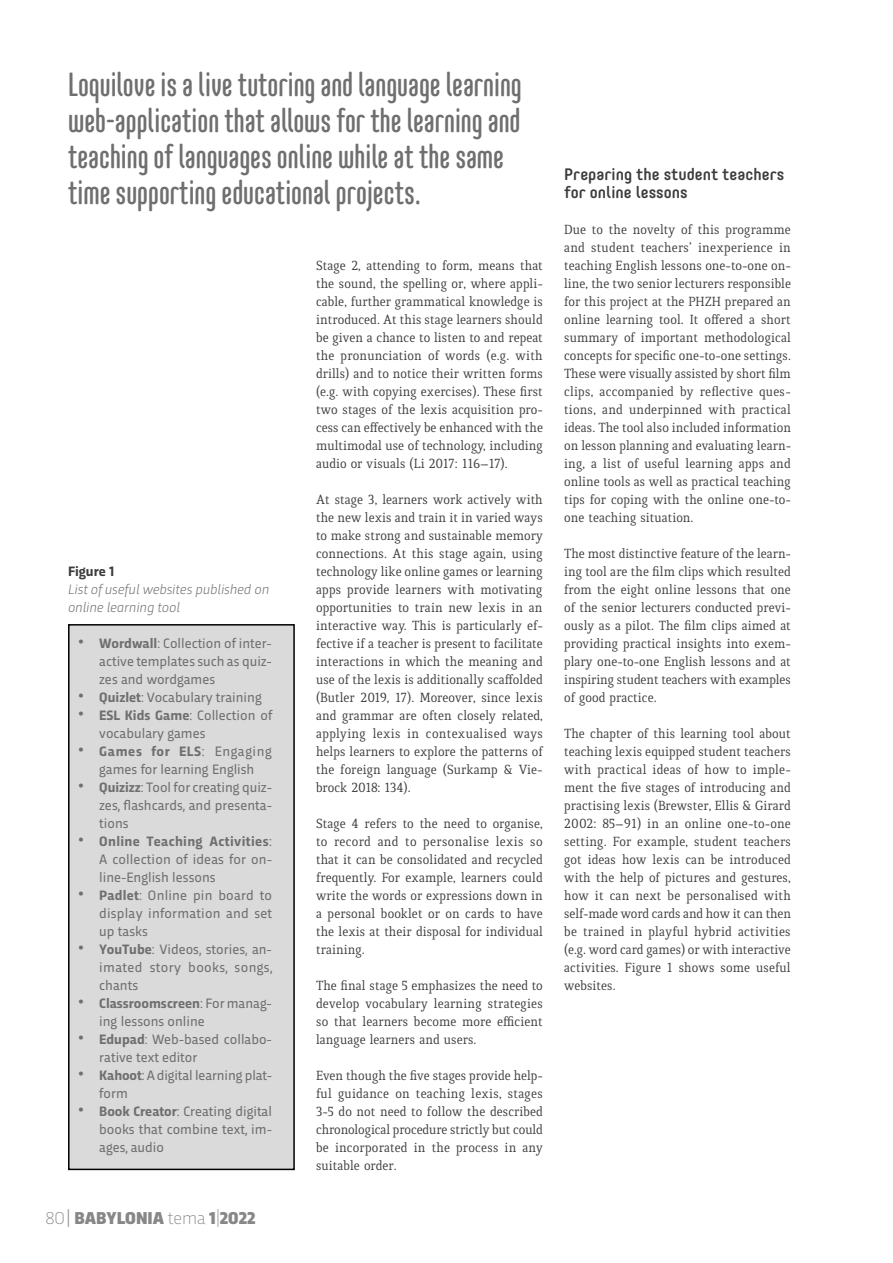
<style>
.page{position:relative;width:893px;height:1263px;background:#fff}
.page>*{position:absolute;margin:0;border:0;box-sizing:border-box;transform-origin:0 0}
.t1{font:500 33px/36px "Core Mellow 59 Cp";color:#706f6f}
.t2{font:900 18px "Trasandina";color:#878787}
.t3{font:500 16.5px/18px "Core Mellow 55";color:#3c3c3b}
.t4{font:14.25px/18px "Quiroga Serif Pro";color:#3c3c3b;text-align:justify}
.t5{font:14.25px/18px "Trasandina";color:#706f6f;text-align:justify}
.t6{font:italic 300 14.25px/18px "Trasandina";color:#706f6f}
.t7{font:700 14.25px "Trasandina";color:#3c3c3b}
.s1{font-size:19.5px}
.s2{font-weight:700}
.s3{font-weight:200}
.s4{font-weight:300}
</style>
<div class="page">
<div style="left:69px;top:625px;width:225px;height:544px;background:#dadada"></div>
<div style="left:68px;top:624px;width:227px;height:546px;border:2px solid #000"></div>
<h1 class="t1" style="left:68px;top:65px;width:455px">Loquilove is a live tutoring and language learning web-application that allows for the learning and teaching of languages online while at the same time supporting educational projects.</h1>
<p class="t7" style="left:68px;top:561px;width:48px">Figure 1</p>
<p class="t6" style="left:68px;top:579px;width:203px">List of useful websites published on online learning tool</p>
<p class="t5" style="left:99px;top:633px;width:174px;text-indent:-21px"><span class="s1">•</span> <span class="s2">Wordwall</span>: Collection of inter&shy;active templates such as quiz&shy;zes and wordgames</p>
<p class="t5" style="left:78px;top:687px;width:185px"><span class="s1">•</span> <span class="s2">Quizlet</span>: Vocabulary training</p>
<p class="t5" style="left:99px;top:705px;width:175px;text-indent:-21px"><span class="s1">•</span> <span class="s2">ESL Kids Game</span>: Collection of vocabulary games</p>
<p class="t5" style="left:78px;top:741px;width:195px;text-align:center"><span class="s1">•</span> <span class="s2">Games for ELS</span>: Engaging games for learning English</p>
<p class="t5" style="left:99px;top:777px;width:174px;text-indent:-21px"><span class="s1">•</span> <span class="s2">Quizizz</span>: Tool for creating quiz&shy;zes, flashcards, and presenta&shy;tions</p>
<p class="t5" style="left:99px;top:831px;width:174px;text-indent:-21px"><span class="s1">•</span> <span class="s2">Online Teaching Activities</span>:<br>A collection of ideas for on&shy;line-English lessons</p>
<p class="t5" style="left:99px;top:885px;width:174px;text-indent:-21px"><span class="s1">•</span> <span class="s2">Padlet</span>: Online pin board to display information and set up tasks</p>
<p class="t5" style="left:99px;top:939px;width:175px;text-indent:-21px"><span class="s1">•</span> <span class="s2">YouTube</span>: Videos, stories, an&shy;imated story books, songs, chants</p>
<p class="t5" style="left:99px;top:993px;width:174px;text-indent:-21px"><span class="s1">•</span> <span class="s2">Classroomscreen</span>: For manag&shy;ing lessons online</p>
<p class="t5" style="left:99px;top:1029px;width:174px;text-indent:-21px"><span class="s1">•</span> <span class="s2">Edupad</span>: Web-based collabo&shy;rative text editor</p>
<p class="t5" style="left:99px;top:1065px;width:174px;text-indent:-21px"><span class="s1">•</span> <span class="s2">Kahoot</span>: A digital learning plat&shy;form</p>
<p class="t5" style="left:99px;top:1101px;width:174px;text-indent:-21px"><span class="s1">•</span> <span class="s2">Book Creator</span>: Creating digital books that combine text, im&shy;ages, audio</p>
<p class="t2" style="left:45px;top:1205px;width:212px"><span class="s3">80</span><span class="s4">|</span> BABYLONIA <span class="s3">tema</span> 1<span class="s3">|</span>2022</p>
<p class="t4" style="left:316px;top:256px;width:228px">Stage 2, attending to form, means that the sound, the spelling or, where appli&shy;cable, further grammatical knowledge is introduced. At this stage learners should be given a chance to listen to and repeat the pronunciation of words (e.g. with drills) and to notice their written forms (e.g. with copying exercises). These first two stages of the lexis acquisition pro&shy;cess can effectively be enhanced with the multimodal use of technology, including audio or visuals (Li 2017: 116–17).</p>
<p class="t4" style="left:316px;top:490px;width:228px">At stage 3, learners work actively with the new lexis and train it in varied ways to make strong and sustainable memory connections. At this stage again, using technology like online games or learning apps provide learners with motivating opportunities to train new lexis in an interactive way. This is particularly ef&shy;fective if a teacher is present to facilitate interactions in which the meaning and use of the lexis is additionally scaffolded (Butler 2019, 17). Moreover, since lexis and grammar are often closely related, applying lexis in contexualised ways helps learners to explore the patterns of the foreign language (Surkamp &amp; Vie&shy;brock 2018: 134).</p>
<p class="t4" style="left:316px;top:814px;width:228px">Stage 4 refers to the need to organise, to record and to personalise lexis so that it can be consolidated and recycled frequently. For example, learners could write the words or expressions down in a personal booklet or on cards to have the lexis at their disposal for individual training.</p>
<p class="t4" style="left:316px;top:976px;width:228px">The final stage 5 emphasizes the need to develop vocabulary learning strategies so that learners become more efficient language learners and users.</p>
<p class="t4" style="left:316px;top:1066px;width:228px">Even though the five stages provide help&shy;ful guidance on teaching lexis, stages 3-5 do not need to follow the described chronological procedure strictly but could be incorporated in the process in any suitable order.</p>
<p class="t3" style="left:564px;top:164px;width:222px">Preparing the student teachers for online lessons</p>
<p class="t4" style="left:564px;top:221px;width:228px">Due to the novelty of this programme and student teachers’ inexperience in teaching English lessons one-to-one on&shy;line, the two senior lecturers responsible for this project at the PHZH prepared an online learning tool. It offered a short summary of important methodological concepts for specific one-to-one settings.<br>These were visually assisted by short film clips, accompanied by reflective ques&shy;tions, and underpinned with practical ideas. The tool also included information on lesson planning and evaluating learn&shy;ing, a list of useful learning apps and online tools as well as practical teaching tips for coping with the online one-to&shy;one teaching situation.</p>
<p class="t4" style="left:564px;top:545px;width:228px">The most distinctive feature of the learn&shy;ing tool are the film clips which resulted from the eight online lessons that one of the senior lecturers conducted previ&shy;ously as a pilot. The film clips aimed at providing practical insights into exem&shy;plary one-to-one English lessons and at inspiring student teachers with examples of good practice.</p>
<p class="t4" style="left:564px;top:725px;width:228px">The chapter of this learning tool about teaching lexis equipped student teachers with practical ideas of how to imple&shy;ment the five stages of introducing and practising lexis (Brewster, Ellis &amp; Girard 2002: 85–91) in an online one-to-one setting. For example, student teachers got ideas how lexis can be introduced with the help of pictures and gestures, how it can next be personalised with self-made word cards and how it can then be trained in playful hybrid activities (e.g. word card games) or with interactive activities. Figure 1 shows some useful websites.</p>
</div>
